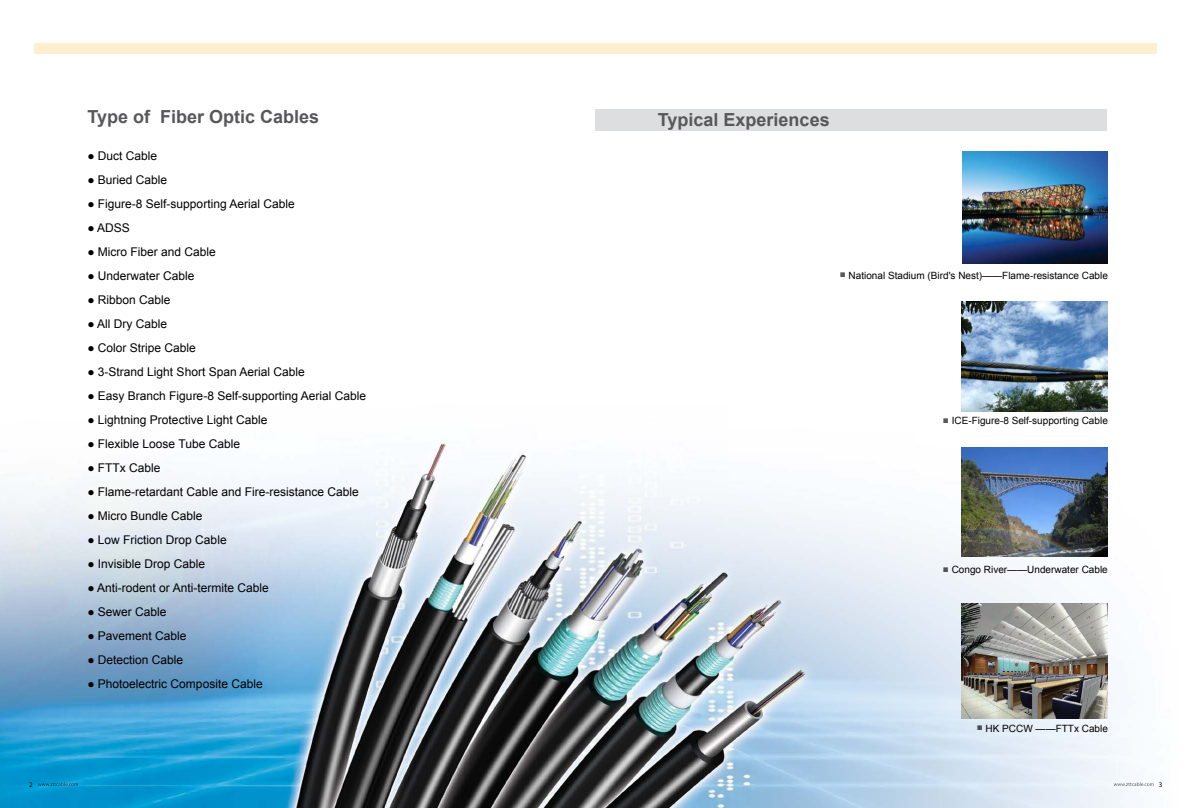
<style>
.page{position:relative;width:1191px;height:808px;background:#fff}
.page>*{position:absolute;margin:0;border:0;box-sizing:border-box;transform-origin:0 0}
.t1{font:700 18px "Arial";color:#58585b}
.t2{font:12px "Arial";color:#000}
.t3{font:10px "Arial";color:#000}
.t4{font:7px "Myriad Pro";color:#000}
</style>
<div class="page">
<img style="left:0;top:109px;width:1154px;height:699px">
<div style="left:35px;top:44px;width:1122px;height:10px;background:#ffefcf"></div>
<h1 class="t1" style="left:87px;top:105px;width:233px">Type of Fiber Optic Cables</h1>
<p class="t2" style="left:87px;top:148px;width:71px">● Duct Cable</p>
<p class="t2" style="left:87px;top:172px;width:81px">● Buried Cable</p>
<p class="t2" style="left:87px;top:196px;width:209px">● Figure-8 Self-supporting Aerial Cable</p>
<p class="t2" style="left:87px;top:220px;width:44px">● ADSS</p>
<p class="t2" style="left:87px;top:244px;width:130px">● Micro Fiber and Cable</p>
<p class="t2" style="left:87px;top:268px;width:109px">● Underwater Cable</p>
<p class="t2" style="left:87px;top:292px;width:85px">● Ribbon Cable</p>
<p class="t2" style="left:87px;top:316px;width:81px">● All Dry Cable</p>
<p class="t2" style="left:87px;top:340px;width:110px">● Color Stripe Cable</p>
<p class="t2" style="left:87px;top:364px;width:219px">● 3-Strand Light Short Span Aerial Cable</p>
<p class="t2" style="left:87px;top:388px;width:280px">● Easy Branch Figure-8 Self-supporting Aerial Cable</p>
<p class="t2" style="left:87px;top:412px;width:181px">● Lightning Protective Light Cable</p>
<p class="t2" style="left:87px;top:436px;width:154px">● Flexible Loose Tube Cable</p>
<p class="t2" style="left:87px;top:460px;width:75px">● FTTx Cable</p>
<p class="t2" style="left:87px;top:484px;width:273px">● Flame-retardant Cable and Fire-resistance Cable</p>
<p class="t2" style="left:87px;top:508px;width:117px">● Micro Bundle Cable</p>
<p class="t2" style="left:87px;top:532px;width:141px">● Low Friction Drop Cable</p>
<p class="t2" style="left:87px;top:556px;width:119px">● Invisible Drop Cable</p>
<p class="t2" style="left:87px;top:580px;width:183px">● Anti-rodent or Anti-termite Cable</p>
<p class="t2" style="left:87px;top:604px;width:81px">● Sewer Cable</p>
<p class="t2" style="left:87px;top:628px;width:101px">● Pavement Cable</p>
<p class="t2" style="left:87px;top:652px;width:97px">● Detection Cable</p>
<p class="t2" style="left:87px;top:676px;width:177px">● Photoelectric Composite Cable</p>
<h1 class="t1" style="left:658px;top:108px;width:173px">Typical Experiences</h1>
<p class="t3" style="left:839px;top:269px;width:270px"><sup>■</sup> National Stadium (Bird's Nest)——Flame-resistance Cable</p>
<p class="t3" style="left:943px;top:414px;width:166px"><sup>■</sup> ICE-Figure-8 Self-supporting Cable</p>
<p class="t3" style="left:943px;top:563px;width:166px"><sup>■</sup> Congo River——Underwater Cable</p>
<p class="t3" style="left:976px;top:722px;width:133px"><sup>■</sup> HK PCCW ——FTTx Cable</p>
<p class="t4" style="left:29px;top:780px;width:5px">2</p>
<p class="t4" style="left:1158px;top:780px;width:5px">3</p>
</div>
